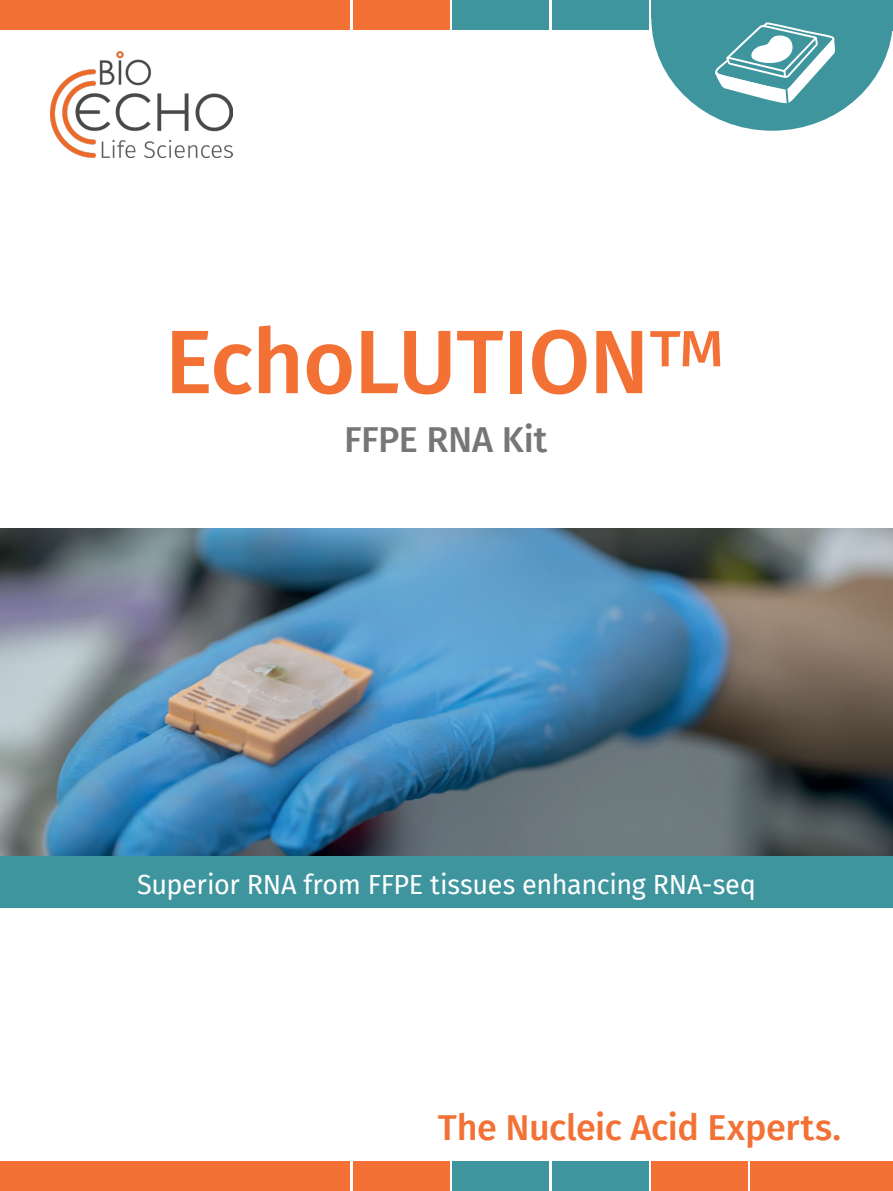
<style>
.page{position:relative;width:893px;height:1191px;background:#fff}
.page>*{position:absolute;margin:0;border:0;box-sizing:border-box;transform-origin:0 0}
.Ü1_EchoLUTION{font:500 90px "Fira Sans";letter-spacing:-.015em;color:#f37135}
.Titelseite_unten_Nuc{font:500 36px "Fira Sans";letter-spacing:-.01em;color:#f37135}
.Ü2_Product_Name_Tite{font:500 36px "Fira Sans";letter-spacing:-.01em;color:#757677}
.Text_im_Bild{font:27px "Fira Sans";letter-spacing:-.015em;color:#fff}
.s1{font-weight:400}
</style>
<div class="page">
<img style="left:0;top:528px;width:893px;height:328px">
<div style="left:0;top:0;width:350px;height:30px;background:#f37135"></div>
<div style="left:353px;top:0;width:96px;height:30px;background:#f37135"></div>
<div style="left:452px;top:0;width:97px;height:30px;background:#3e959e"></div>
<div style="left:552px;top:0;width:96px;height:30px;background:#3e959e"></div>
<img style="left:50px;top:51px;width:183px;height:106px">
<div style="left:0;top:856px;width:893px;height:52px;background:#3e959e"></div>
<div style="left:0;top:1161px;width:350px;height:30px;background:#f37135"></div>
<div style="left:353px;top:1161px;width:96px;height:30px;background:#f37135"></div>
<div style="left:452px;top:1161px;width:97px;height:30px;background:#3e959e"></div>
<div style="left:552px;top:1161px;width:96px;height:30px;background:#3e959e"></div>
<div style="left:651px;top:1161px;width:97px;height:30px;background:#f37135"></div>
<div style="left:751px;top:1161px;width:142px;height:30px;background:#f37135"></div>
<svg style="left:651px;top:0;width:242px;height:131px"></svg>
<p class="Ü1_EchoLUTION" style="left:165px;top:289px;width:563px">EchoLUTION<span class="s1">™</span></p>
<p class="Ü2_Product_Name_Tite" style="left:344px;top:410px;width:205px">FFPE RNA Kit</p>
<p class="Text_im_Bild" style="left:137px;top:864px;width:620px">Superior RNA from FFPE tissues enhancing RNA-seq</p>
<p class="Titelseite_unten_Nuc" style="left:438px;top:1098px;width:405px">The Nucleic Acid Experts.</p>
</div>
